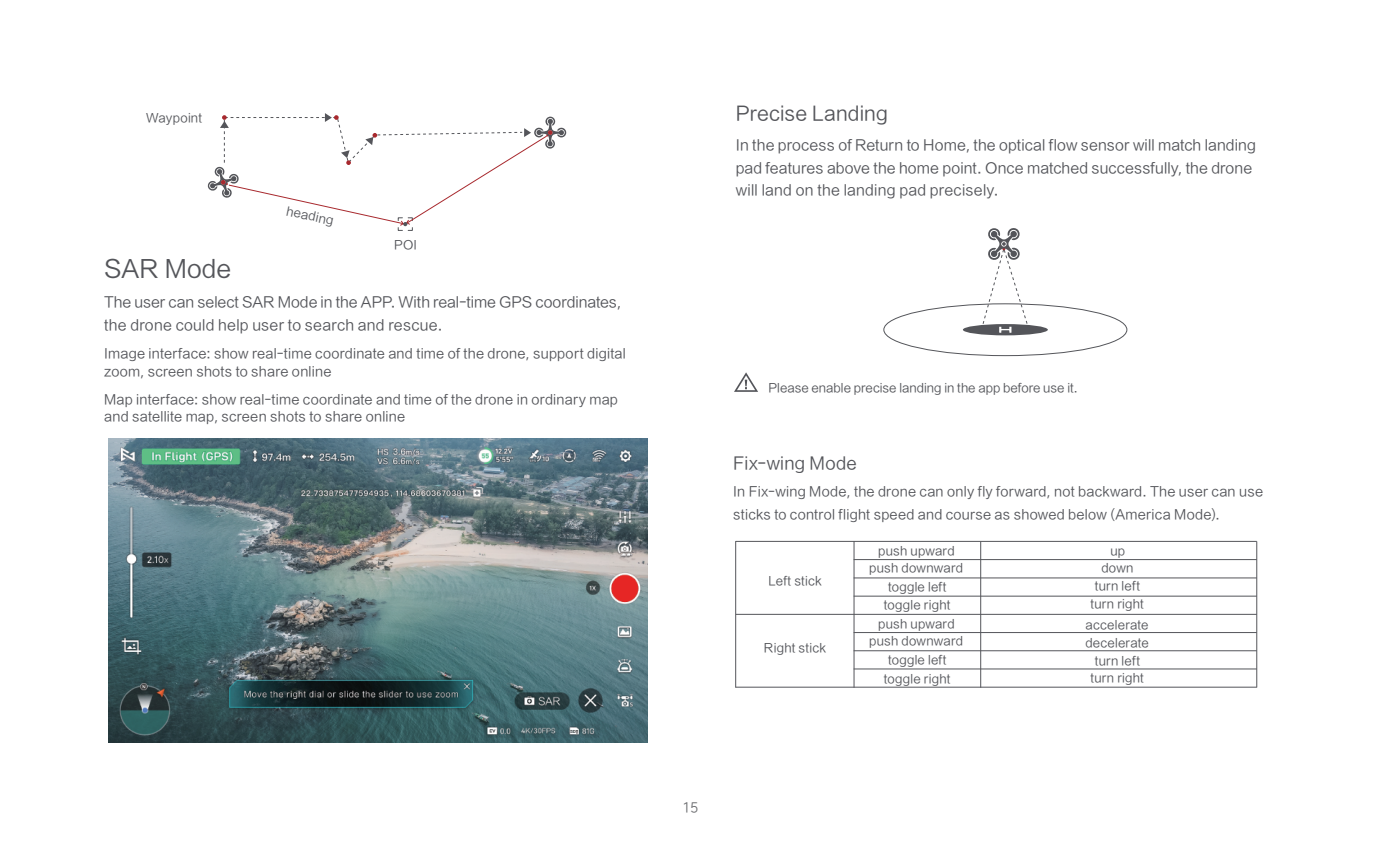
<style>
.page{position:relative;width:1382px;height:851px;background:#fff}
.page>*{position:absolute;margin:0;border:0;box-sizing:border-box;transform-origin:0 0}
.t1{font:25px "MI LANTING GB OUTSIDE YS";letter-spacing:.01em;color:#54555a}
.t2{font:20px "MI LANTING GB OUTSIDE YS";letter-spacing:.01em;color:#54555a}
.t3{font:17.5px "MI LANTING GB OUTSIDE YS";letter-spacing:.02em;color:#54555a}
.t4{font:15px/22.5px "MI LANTING GB OUTSIDE YS";letter-spacing:.01em;color:#54555a}
.t5{font:13.75px/17.5px "MI LANTING GB OUTSIDE YS";letter-spacing:.02em;color:#54555a}
.t6{font:13.75px "MI LANTING GB OUTSIDE YS";color:#6c6d70}
.t7{font:12.5px/18.5px "MI LANTING GB OUTSIDE YS";letter-spacing:.02em;color:#54555a;text-align:center}
</style>
<div class="page">
<svg style="left:207px;top:113px;width:359px;height:118px"></svg>
<div style="left:963px;top:324px;width:85px;height:11px;background:#54555a;border-radius:50%"></div>
<svg style="left:981px;top:228px;width:48px;height:105px"></svg>
<hr style="left:854px;top:577px;width:403px;height:1px;background:#54555a">
<hr style="left:736px;top:541px;width:521px;height:1px;background:#54555a">
<hr style="left:854px;top:559px;width:403px;height:1px;background:#54555a">
<hr style="left:854px;top:595px;width:403px;height:1px;background:#54555a">
<hr style="left:736px;top:613px;width:521px;height:1px;background:#54555a">
<hr style="left:854px;top:632px;width:403px;height:1px;background:#54555a">
<hr style="left:854px;top:650px;width:403px;height:1px;background:#54555a">
<hr style="left:854px;top:668px;width:403px;height:1px;background:#54555a">
<hr style="left:736px;top:686px;width:521px;height:1px;background:#54555a">
<hr style="left:735px;top:541px;width:1px;height:146px;background:#54555a">
<hr style="left:854px;top:541px;width:1px;height:146px;background:#54555a">
<hr style="left:980px;top:541px;width:1px;height:146px;background:#54555a">
<hr style="left:1256px;top:541px;width:1px;height:146px;background:#54555a">
<svg style="left:734px;top:372px;width:24px;height:20px"></svg>
<img style="left:108px;top:438px;width:540px;height:304px">
<p class="t7" style="left:146px;top:108px;width:57px">Waypoint</p>
<p class="t7" style="left:289px;top:201px;width:49px;rotate:12deg">heading</p>
<p class="t7" style="left:394px;top:235px;width:24px">POI</p>
<h1 class="t1" style="left:104px;top:251px;width:128px">SAR Mode</h1>
<p class="t4" style="left:104px;top:290px;width:519px">The user can select SAR Mode in the APP. With real-time GPS coordinates, the drone could help user to search and rescue.</p>
<p class="t5" style="left:104px;top:344px;width:523px">Image interface: show real-time coordinate and time of the drone, support digital zoom, screen shots to share online</p>
<p class="t5" style="left:104px;top:390px;width:515px">Map interface: show real-time coordinate and time of the drone in ordinary map and satellite map, screen shots to share online</p>
<h2 class="t2" style="left:736px;top:99px;width:154px">Precise Landing</h2>
<p class="t4" style="left:736px;top:133px;width:522px">In the process of Return to Home, the optical flow sensor will match landing pad features above the home point. Once matched successfully, the drone will land on the landing pad precisely.</p>
<p class="t7" style="left:768px;top:378px;width:311px">Please enable precise landing in the app before use it.</p>
<p class="t3" style="left:733px;top:450px;width:125px">Fix-wing Mode</p>
<p class="t5" style="left:733px;top:479px;width:531px;line-height:22.5px">In Fix-wing Mode, the drone can only fly forward, not backward. The user can use sticks to control flight speed and course as showed below (America Mode).</p>
<p class="t7" style="left:768px;top:570px;width:55px">Left stick</p>
<p class="t7" style="left:764px;top:637px;width:63px">Right stick</p>
<p class="t7" style="left:869px;top:541px;width:95px;line-height:17.2px">push upward push downward</p>
<p class="t7" style="left:878px;top:577px;width:78px">toggle left toggle right push upward</p>
<p class="t7" style="left:869px;top:631px;width:95px">push downward toggle left toggle right</p>
<p class="t7" style="left:1110px;top:540px;width:16px">up</p>
<p class="t7" style="left:1091px;top:576px;width:55px;line-height:17.5px">turn left turn right</p>
<p class="t7" style="left:1085px;top:615px;width:65px;line-height:17.5px;text-align:left">accelerate decelerate</p>
<p class="t7" style="left:1091px;top:652px;width:55px;line-height:17px">turn left turn right</p>
<p class="t7" style="left:1101px;top:558px;width:34px">down</p>
<p class="t6" style="left:683px;top:797px;width:17px">15</p>
</div>
